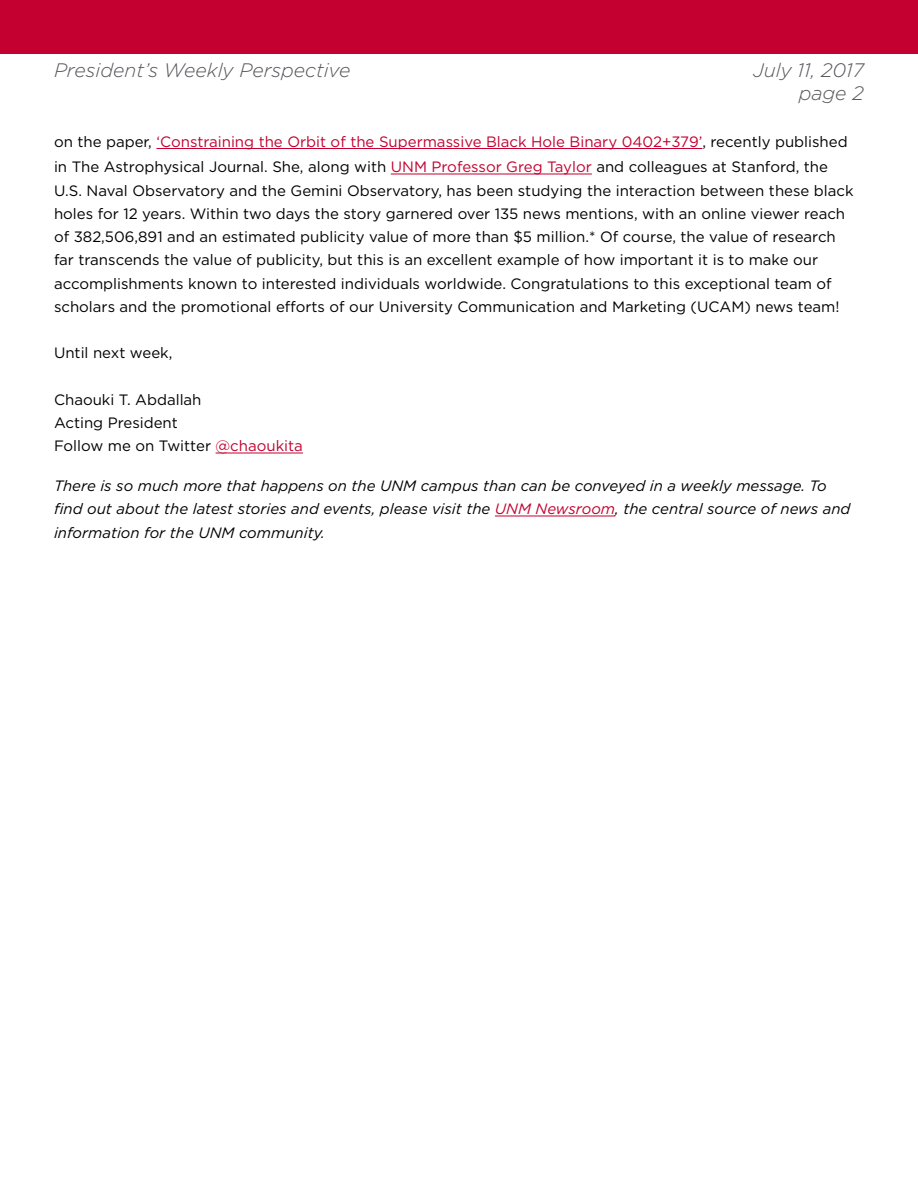
<style>
.page{position:relative;width:918px;height:1188px;background:#fff}
.page>*{position:absolute;margin:0;border:0;box-sizing:border-box;transform-origin:0 0}
.t1{font:italic 300 19.5px/23.4px "Gotham";color:#55565a;text-align:right}
.t2{font:15px/23.2px "Gotham";color:#000}
.t3{font:italic 15px/23.2px "Gotham";color:#000}
.s1{color:#c3002f}
</style>
<div class="page">
<hr style="left:156px;top:148px;width:546px;height:1px;background:#c3002f">
<hr style="left:391px;top:174px;width:201px;height:1px;background:#c3002f">
<hr style="left:216px;top:453px;width:87px;height:1px;background:#c3002f">
<hr style="left:495px;top:516px;width:120px;height:1px;background:#c3002f">
<div style="left:0;top:0;width:918px;height:53px;background:#c3002f"></div>
<h1 class="t1" style="left:54px;top:58px;width:298px">President’s Weekly Perspective</h1>
<h1 class="t1" style="left:753px;top:58px;width:112px">July 11, 2017 page 2</h1>
<p class="t2" style="left:54px;top:129px;width:795px;line-height:25.5px">on the paper, <span class="s1">‘Constraining the Orbit of the Supermassive Black Hole Binary 0402+379’</span>, recently published in The Astrophysical Journal. She, along with <span class="s1">UNM Professor Greg Taylor</span> and colleagues at Stanford, the</p>
<p class="t2" style="left:54px;top:178px;width:801px">U.S. Naval Observatory and the Gemini Observatory, has been studying the interaction between these black holes for 12 years. Within two days the story garnered over 135 news mentions, with an online viewer reach of 382,506,891 and an estimated publicity value of more than $5 million.* Of course, the value of research far transcends the value of publicity, but this is an excellent example of how important it is to make our accomplishments known to interested individuals worldwide. Congratulations to this exceptional team of scholars and the promotional efforts of our University Communication and Marketing (UCAM) news team!</p>
<p class="t2" style="left:54px;top:341px;width:120px">Until next week,</p>
<p class="t2" style="left:54px;top:388px;width:250px">Chaouki T. Abdallah<br>Acting President<br>Follow me on Twitter <span class="s1">@chaoukita</span></p>
<p class="t3" style="left:54px;top:474px;width:798px">There is so much more that happens on the UNM campus than can be conveyed in a weekly message. To find out about the latest stories and events, please visit the <span class="s1">UNM Newsroom</span>, the central source of news and information for the UNM community.</p>
</div>
